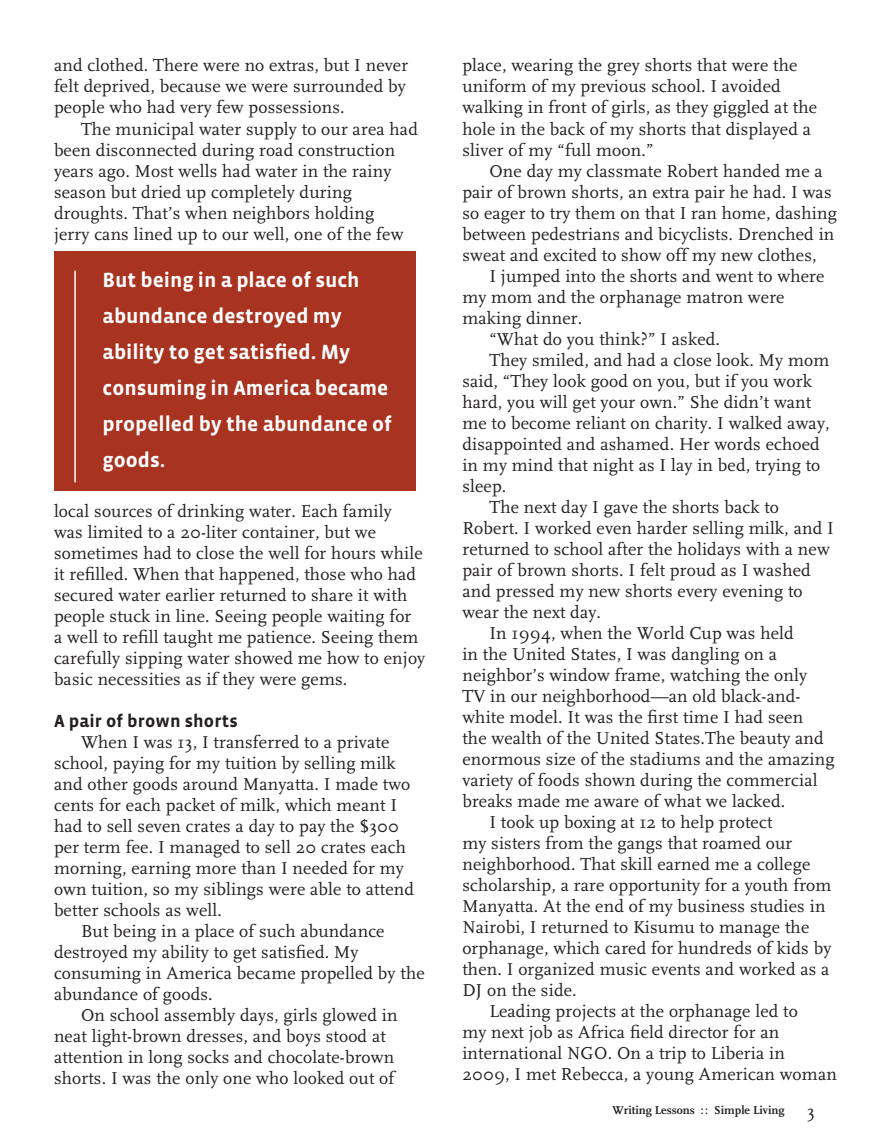
<style>
.page{position:relative;width:891px;height:1148px;background:#fff}
.page>*{position:absolute;margin:0;border:0;box-sizing:border-box;transform-origin:0 0}
.Discussion_Guide_Tex{font:700 21px/36px "Vista Sans";color:#fff}
.Article_Text{font:18px/21px "Scala";letter-spacing:.01em;color:#231f20}
.Article_Subheading{font:700 18px "Vista Sans";letter-spacing:.01em;color:#231f20}
.t1{font:700 12px "Scala";color:#231f20}
.s1{font-weight:400;font-size:18px}
</style>
<div class="page">
<div style="left:54px;top:251px;width:362px;height:240px;background:#a93321"></div>
<hr style="left:74px;top:271px;width:2px;height:211px;background:#fff">
<p class="Article_Text" style="left:54px;top:55px;width:356px">and clothed. There were no extras, but I never felt deprived, because we were surrounded by people who had very few possessions.</p>
<p class="Article_Text" style="left:54px;top:118px;width:365px;text-indent:27px">The municipal water supply to our area had been disconnected during road construction years ago. Most wells had water in the rainy season but dried up completely during droughts. That’s when neighbors holding<br>jerry cans lined up to our well, one of the few</p>
<p class="Discussion_Guide_Tex" style="left:103px;top:262px;width:291px">But being in a place of such abundance destroyed my ability to get satisfied. My consuming in America became propelled by the abundance of goods.</p>
<p class="Article_Text" style="left:54px;top:501px;width:373px">local sources of drinking water. Each family<br>was limited to a 20-liter container, but we sometimes had to close the well for hours while it refilled. When that happened, those who had secured water earlier returned to share it with people stuck in line. Seeing people waiting for<br>a well to refill taught me patience. Seeing them carefully sipping water showed me how to enjoy basic necessities as if they were gems.</p>
<p class="Article_Subheading" style="left:54px;top:712px;width:185px">A pair of brown shorts</p>
<p class="Article_Text" style="left:54px;top:732px;width:362px;text-indent:27px">When I was 13, I transferred to a private school, paying for my tuition by selling milk and other goods around Manyatta. I made two cents for each packet of milk, which meant I had to sell seven crates a day to pay the $300 per term fee. I managed to sell 20 crates each morning, earning more than I needed for my own tuition, so my siblings were able to attend better schools as well.</p>
<p class="Article_Text" style="left:54px;top:921px;width:372px;text-indent:27px">But being in a place of such abundance destroyed my ability to get satisfied. My consuming in America became propelled by the abundance of goods.</p>
<p class="Article_Text" style="left:54px;top:1005px;width:345px;text-indent:27px">On school assembly days, girls glowed in neat light-brown dresses, and boys stood at attention in long socks and chocolate-brown shorts. I was the only one who looked out of</p>
<p class="Article_Text" style="left:462px;top:55px;width:356px">place, wearing the grey shorts that were the uniform of my previous school. I avoided walking in front of girls, as they giggled at the hole in the back of my shorts that displayed a sliver of my “full moon.”</p>
<p class="Article_Text" style="left:462px;top:160px;width:376px;text-indent:27px">One day my classmate Robert handed me a pair of brown shorts, an extra pair he had. I was so eager to try them on that I ran home, dashing between pedestrians and bicyclists. Drenched in sweat and excited to show off my new clothes,</p>
<p class="Article_Text" style="left:462px;top:265px;width:364px;text-indent:27px">I jumped into the shorts and went to where my mom and the orphanage matron were making dinner.</p>
<p class="Article_Text" style="left:489px;top:328px;width:232px">“What do you think?” I asked.</p>
<p class="Article_Text" style="left:462px;top:349px;width:369px;text-indent:27px">They smiled, and had a close look. My mom said, “They look good on you, but if you work hard, you will get your own.” She didn’t want me to become reliant on charity. I walked away, disappointed and ashamed. Her words echoed in my mind that night as I lay in bed, trying to sleep.</p>
<p class="Article_Text" style="left:462px;top:496px;width:373px;text-indent:27px">The next day I gave the shorts back to Robert. I worked even harder selling milk, and I returned to school after the holidays with a new pair of brown shorts. I felt proud as I washed and pressed my new shorts every evening to wear the next day.</p>
<p class="Article_Text" style="left:462px;top:622px;width:374px;text-indent:27px">In 1994, when the World Cup was held<br>in the United States, I was dangling on a neighbor’s window frame, watching the only<br>TV in our neighborhood—an old black-and&shy;white model. It was the first time I had seen<br>the wealth of the United States.The beauty and enormous size of the stadiums and the amazing variety of foods shown during the commercial breaks made me aware of what we lacked.</p>
<p class="Article_Text" style="left:462px;top:811px;width:371px;text-indent:27px">I took up boxing at 12 to help protect<br>my sisters from the gangs that roamed our neighborhood. That skill earned me a college scholarship, a rare opportunity for a youth from Manyatta. At the end of my business studies in Nairobi, I returned to Kisumu to manage the orphanage, which cared for hundreds of kids by then. I organized music events and worked as a DJ on the side.</p>
<p class="Article_Text" style="left:462px;top:1000px;width:376px;text-indent:27px">Leading projects at the orphanage led to<br>my next job as Africa field director for an international NGO. On a trip to Liberia in 2009, I met Rebecca, a young American woman</p>
<p class="t1" style="left:613px;top:1103px;width:204px">Writing Lessons :: Simple Living <span class="s1">3</span></p>
</div>
